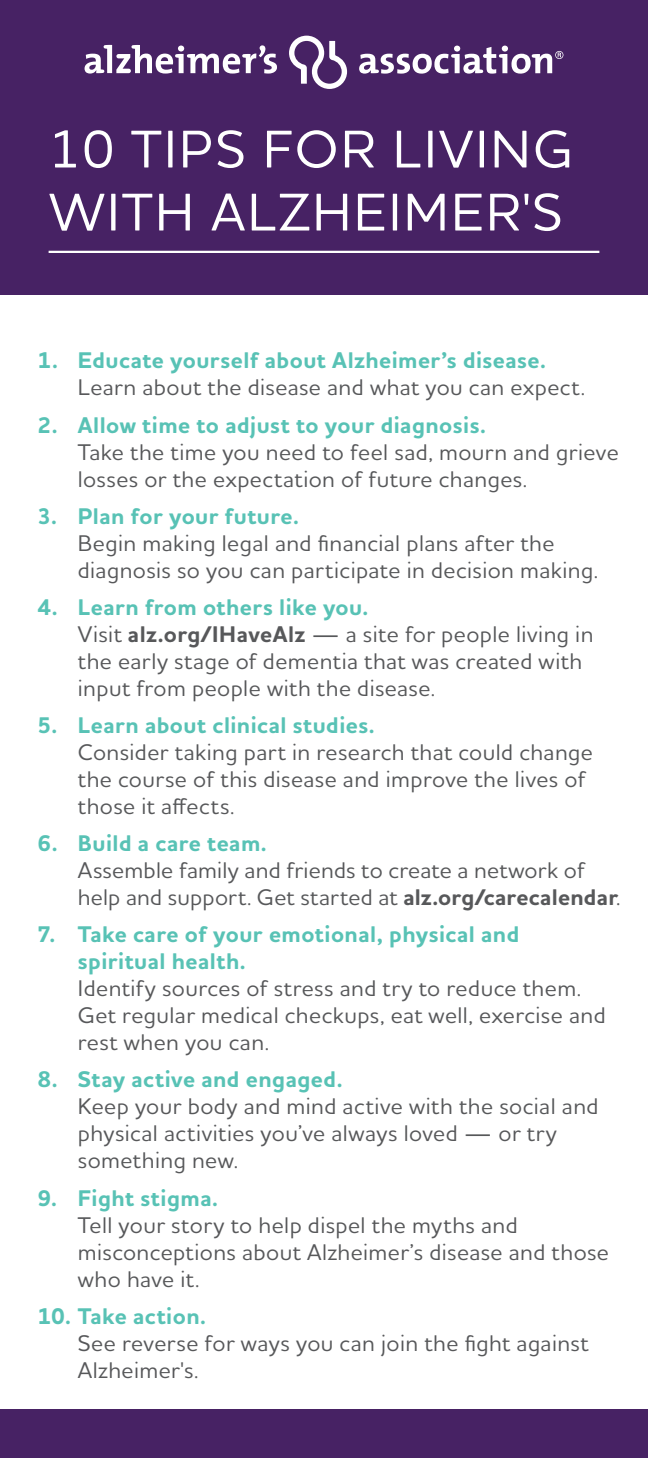
<style>
.page{position:relative;width:648px;height:1458px;background:#fff}
.page>*{position:absolute;margin:0;border:0;box-sizing:border-box;transform-origin:0 0}
.t1{font:500 54px/63px "Houschka Alt Pro";letter-spacing:.05em;color:#fff}
.t2{font:500 22.95px/27px "Houschka Alt Pro";letter-spacing:.02em;color:#57585a}
.t3{font:700 22.95px/27px "Houschka Alt Pro";letter-spacing:.02em;color:#58c2b5}
.s1{font-weight:700;color:#58c2b5}
.s2{font-weight:700}
</style>
<div class="page">
<div style="left:0;top:0;width:648px;height:295px;background:#472264"></div>
<hr style="left:49px;top:251px;width:550px;height:2px;background:#fff">
<svg style="left:289px;top:36px;width:58px;height:53px"></svg>
<svg style="left:85px;top:45px;width:192px;height:29px"></svg>
<svg style="left:359px;top:46px;width:204px;height:28px"></svg>
<div style="left:0;top:1409px;width:648px;height:49px;background:#472264"></div>
<h1 class="t1" style="left:49px;top:116px;width:526px">10 TIPS FOR LIVING<br>WITH ALZHEIMER'S</h1>
<p class="t3" style="left:37px;top:348px;width:510px">1. Educate yourself about Alzheimer’s disease.</p>
<p class="t2" style="left:78px;top:373px;width:509px">Learn about the disease and what you can expect.</p>
<p class="t3" style="left:37px;top:412px;width:450px">2. Allow time to adjust to your diagnosis.</p>
<p class="t2" style="left:78px;top:438px;width:542px">Take the time you need to feel sad, mourn and grieve losses or the expectation of future changes.</p>
<p class="t3" style="left:37px;top:503px;width:263px">3. Plan for your future.</p>
<p class="t2" style="left:78px;top:529px;width:522px">Begin making legal and financial plans after the diagnosis so you can participate in decision making.</p>
<p class="t2" style="left:78px;top:593px;width:517px;text-indent:-40px"><span class="s1">4. Learn from others like you.<br></span>Visit <span class="s2">alz.org/IHaveAlz</span> — a site for people living in the early stage of dementia that was created with input from people with the disease.</p>
<p class="t3" style="left:37px;top:712px;width:339px">5. Learn about clinical studies.</p>
<p class="t2" style="left:78px;top:738px;width:517px">Consider taking part in research that could change the course of this disease and improve the lives of those it affects.</p>
<p class="t3" style="left:37px;top:830px;width:231px">6. Build a care team.</p>
<p class="t2" style="left:78px;top:856px;width:544px">Assemble family and friends to create a network of help and support. Get started at <span class="s2">alz.org/carecalendar</span>.</p>
<p class="t3" style="left:78px;top:921px;width:443px;text-indent:-40px">7. Take care of your emotional, physical and spiritual health.</p>
<p class="t2" style="left:78px;top:974px;width:529px">Identify sources of stress and try to reduce them.<br>Get regular medical checkups, eat well, exercise and rest when you can.</p>
<p class="t3" style="left:37px;top:1067px;width:307px">8. Stay active and engaged.</p>
<p class="t2" style="left:78px;top:1092px;width:522px">Keep your body and mind active with the social and physical activities you’ve always loved — or try something new.</p>
<p class="t3" style="left:37px;top:1185px;width:182px">9. Fight stigma.</p>
<p class="t2" style="left:78px;top:1211px;width:533px">Tell your story to help dispel the myths and misconceptions about Alzheimer’s disease and those who have it.</p>
<p class="t3" style="left:37px;top:1303px;width:170px">10. Take action.</p>
<p class="t2" style="left:78px;top:1329px;width:512px">See reverse for ways you can join the fight against<br>Alzheimer's.</p>
</div>
